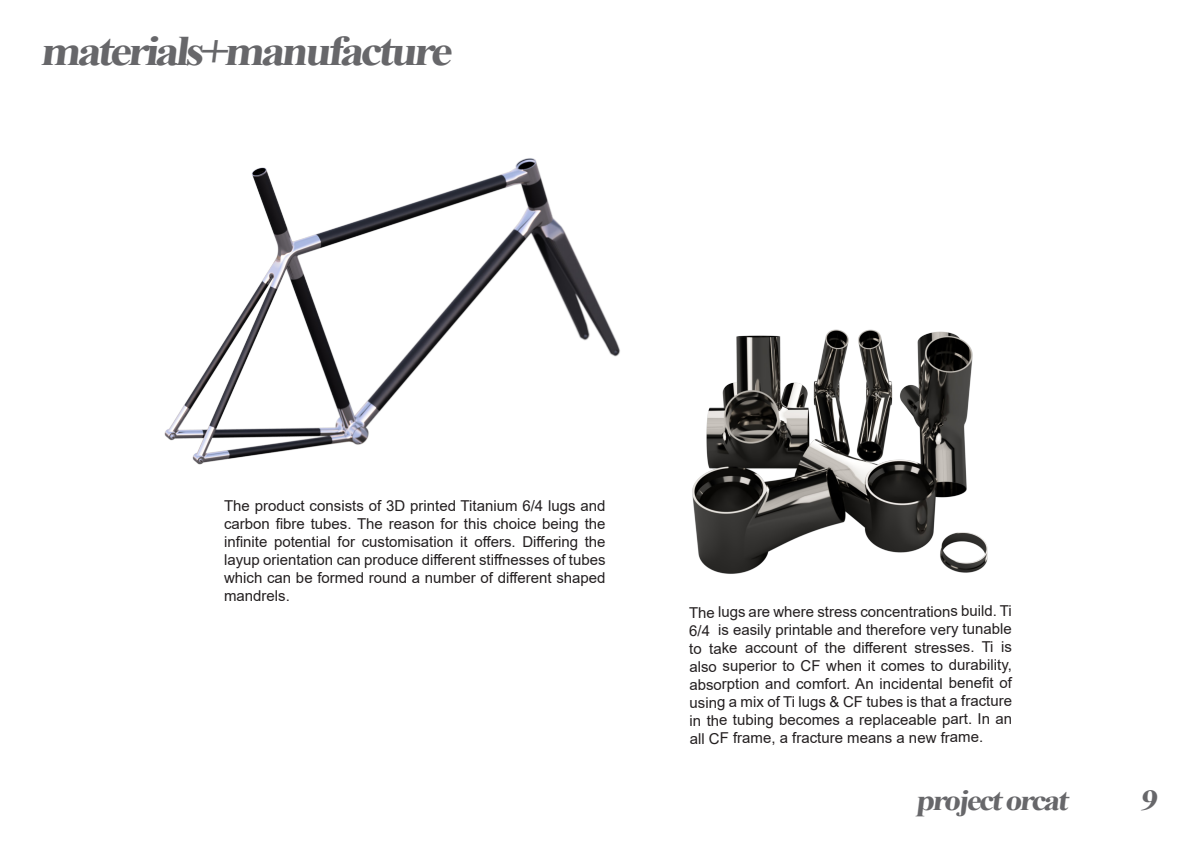
<style>
.page{position:relative;width:1191px;height:842px;background:#fff}
.page>*{position:absolute;margin:0;border:0;box-sizing:border-box;transform-origin:0 0}
.t1{font:700 42px "Times New Roman";color:#67676a;scale:1.16 1}
.t2{font:700 29px "Times New Roman";color:#67676a;scale:1.16 1}
.t3{font:15px/18px "Arial";color:#231f20;text-align:justify}
</style>
<div class="page">
<img style="left:692px;top:329px;width:296px;height:245px">
<img style="left:164px;top:158px;width:456px;height:307px">
<p class="t1" style="left:40px;top:21px;width:362px">materials+manufacture</p>
<p class="t3" style="left:224px;top:497px;width:383px">The product consists of 3D printed Titanium 6/4 lugs and carbon fibre tubes. The reason for this choice being the infinite potential for customisation it offers. Differing the layup orientation can produce different stiffnesses of tubes which can be formed round a number of different shaped mandrels.</p>
<p class="t3" style="left:689px;top:602px;width:325px">The lugs are where stress concentrations build. Ti 6/4 is easily printable and therefore very tunable to take account of the different stresses. Ti is also superior to CF when it comes to durability, absorption and comfort. An incidental benefit of using a mix of Ti lugs &amp; CF tubes is that a fracture in the tubing becomes a replaceable part. In an all CF frame, a fracture means a new frame.</p>
<h2 class="t2" style="left:916px;top:780px;width:137px">projectorcat</h2>
<h2 class="t2" style="left:1140px;top:780px;width:20px">9</h2>
</div>
